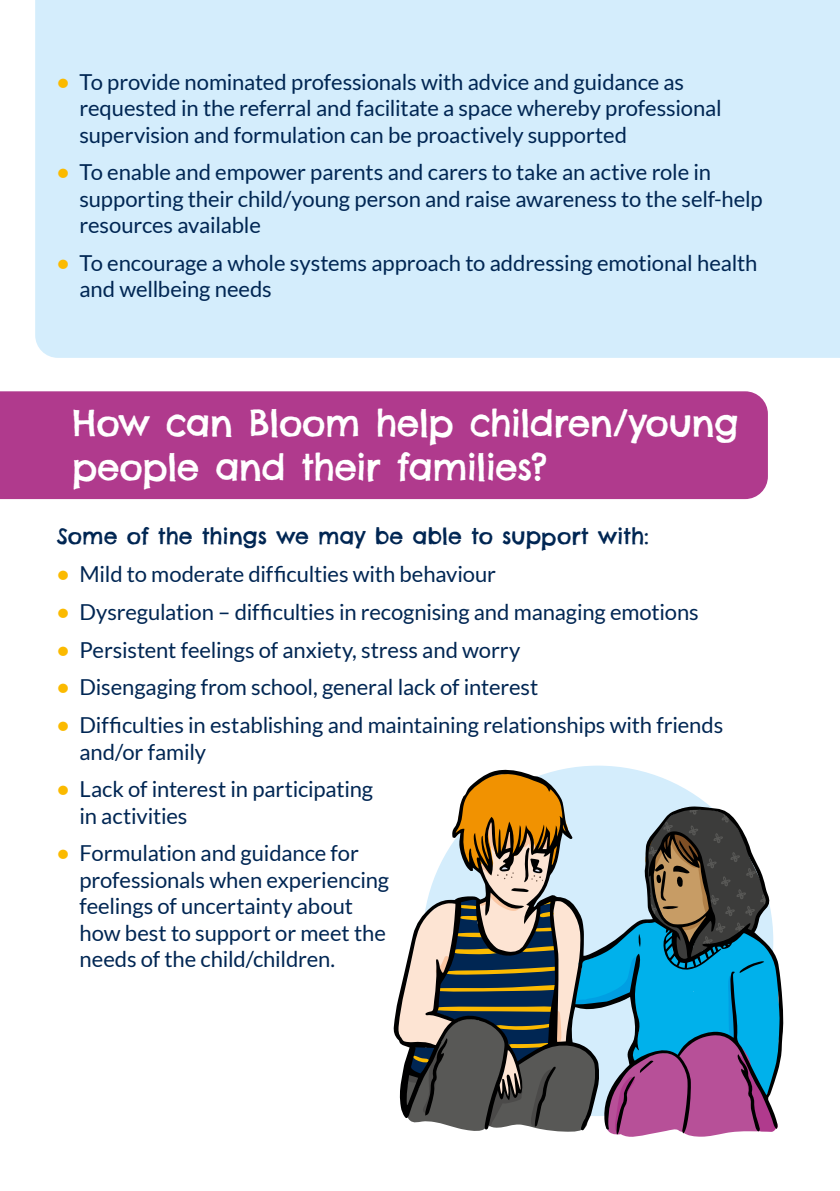
<style>
.page{position:relative;width:840px;height:1191px;background:#fff}
.page>*{position:absolute;margin:0;border:0;box-sizing:border-box;transform-origin:0 0}
.t1{font:36px/43.2px "Chelsea Market Pro";letter-spacing:-.02em;color:#fff}
.t2{font:22px/26.4px "Lato";letter-spacing:-.005em;color:#002653}
.t3{font:22px "Chelsea Market Pro";letter-spacing:-.005em;color:#002653}
.s1{font-weight:700;color:#fbba00}
</style>
<div class="page">
<div style="left:35px;top:0;width:804px;height:358px;background:#d4edfc"></div>
<div style="left:0;top:391px;width:767px;height:108px;background:#b03a8d"></div>
<svg style="left:393px;top:769px;width:390px;height:287px"></svg>
<svg style="left:395px;top:773px;width:386px;height:364px;background:#879399"></svg>
<p class="t2" style="left:79px;top:68px;width:643px;text-indent:-23px"><span class="s1">•</span> To provide nominated professionals with advice and guidance as requested in the referral and facilitate a space whereby professional supervision and formulation can be proactively supported</p>
<p class="t2" style="left:79px;top:159px;width:684px;text-indent:-23px"><span class="s1">•</span> To enable and empower parents and carers to take an active role in supporting their child/young person and raise awareness to the self-help resources available</p>
<p class="t2" style="left:79px;top:249px;width:679px;text-indent:-23px"><span class="s1">•</span> To encourage a whole systems approach to addressing emotional health and wellbeing needs</p>
<h1 class="t1" style="left:72px;top:402px;width:667px">How can Bloom help children/young people and their families?</h1>
<p class="t3" style="left:57px;top:522px;width:593px">Some of the things we may be able to support with:</p>
<p class="t2" style="left:57px;top:561px;width:440px"><span class="s1">•</span> Mild to moderate difficulties with behaviour</p>
<p class="t2" style="left:57px;top:598px;width:643px"><span class="s1">•</span> Dysregulation – difficulties in recognising and managing emotions</p>
<p class="t2" style="left:57px;top:636px;width:465px"><span class="s1">•</span> Persistent feelings of anxiety, stress and worry</p>
<p class="t2" style="left:57px;top:674px;width:483px"><span class="s1">•</span> Disengaging from school, general lack of interest</p>
<p class="t2" style="left:79px;top:712px;width:645px;text-indent:-23px"><span class="s1">•</span> Difficulties in establishing and maintaining relationships with friends and/or family</p>
<p class="t2" style="left:79px;top:776px;width:295px;text-indent:-23px"><span class="s1">•</span> Lack of interest in participating in activities</p>
<p class="t2" style="left:79px;top:840px;width:311px;text-indent:-23px"><span class="s1">•</span> Formulation and guidance for professionals when experiencing feelings of uncertainty about how best to support or meet the needs of the child/children.</p>
</div>
